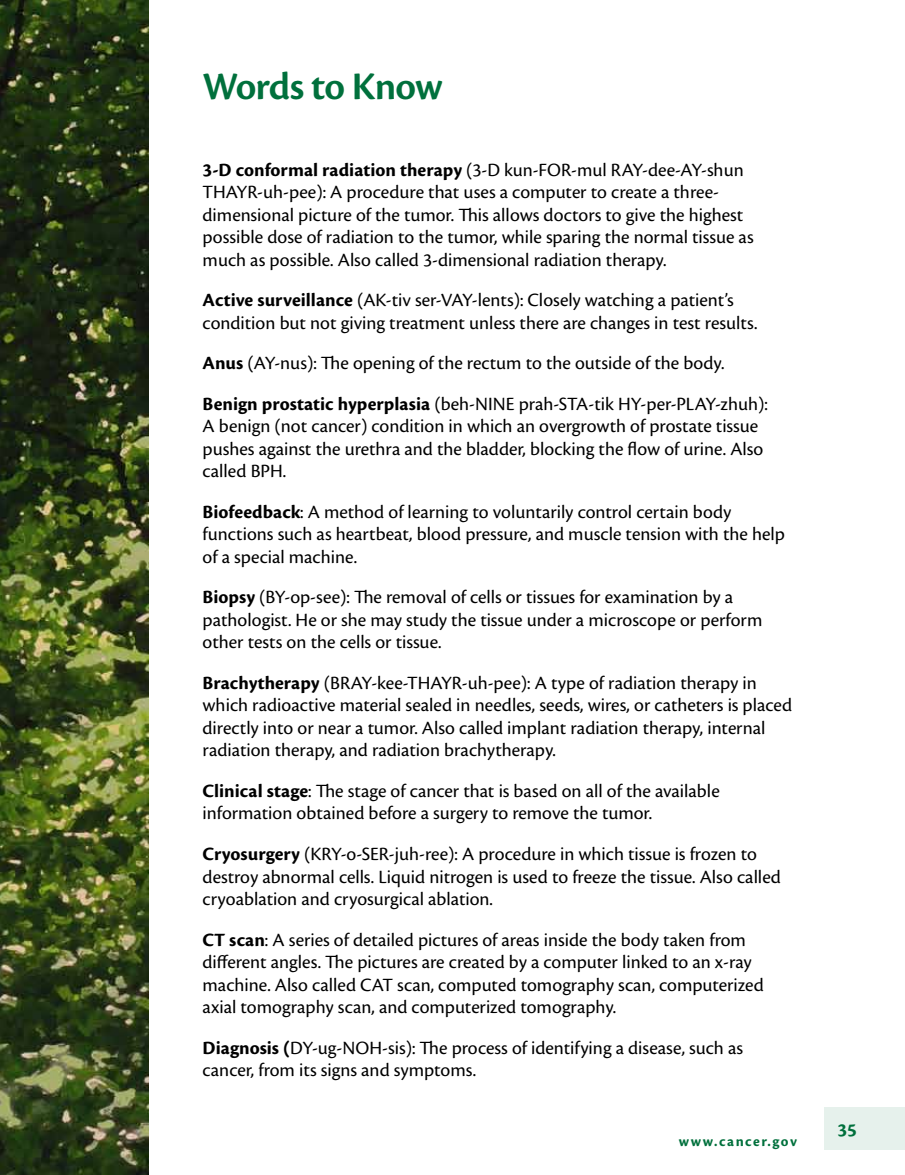
<style>
.page{position:relative;width:905px;height:1175px;background:#fff}
.page>*{position:absolute;margin:0;border:0;box-sizing:border-box;transform-origin:0 0}
.t1{font:600 40.5px "Cronos Pro";letter-spacing:-.02em;color:#00703c}
.t2{font:19.5px/22.5px "Cronos Pro";color:#000}
.t3{font:700 19.5px "Cronos Pro";color:#00703c}
.t4{font:700 15px "Cronos Pro";letter-spacing:.105em;color:#00703c}
.s1{font-weight:700}
</style>
<div class="page">
<div style="left:824px;top:1107px;width:80px;height:42px;background:#e6f1ec"></div>
<img style="left:0;top:0;width:148px;height:1174px">
<h1 class="t1" style="left:202px;top:63px;width:241px">Words to Know</h1>
<p class="t2" style="left:202px;top:158px;width:552px"><span class="s1">3-D conformal radiation therapy</span> (3-D kun-FOR-mul RAY-dee-AY-shun THAYR-uh-pee): A procedure that uses a computer to create a three&shy;dimensional picture of the tumor. This allows doctors to give the highest possible dose of radiation to the tumor, while sparing the normal tissue as much as possible. Also called 3-dimensional radiation therapy.</p>
<p class="t2" style="left:202px;top:289px;width:556px"><span class="s1">Active surveillance</span> (AK-tiv ser-VAY-lents): Closely watching a patient’s condition but not giving treatment unless there are changes in test results.</p>
<p class="t2" style="left:202px;top:343px;width:566px;line-height:40.5px"><span class="s1">Anus</span> (AY-nus): The opening of the rectum to the outside of the body.<br><span class="s1">Benign prostatic hyperplasia</span> (beh-NINE prah-STA-tik HY-per-PLAY-zhuh):</p>
<p class="t2" style="left:202px;top:415px;width:562px">A benign (not cancer) condition in which an overgrowth of prostate tissue pushes against the urethra and the bladder, blocking the flow of urine. Also called BPH.</p>
<p class="t2" style="left:202px;top:500px;width:583px"><span class="s1">Biofeedback</span>: A method of learning to voluntarily control certain body functions such as heartbeat, blood pressure, and muscle tension with the help of a special machine.</p>
<p class="t2" style="left:202px;top:586px;width:561px"><span class="s1">Biopsy</span> (BY-op-see): The removal of cells or tissues for examination by a pathologist. He or she may study the tissue under a microscope or perform other tests on the cells or tissue.</p>
<p class="t2" style="left:202px;top:671px;width:591px"><span class="s1">Brachytherapy</span> (BRAY-kee-THAYR-uh-pee): A type of radiation therapy in which radioactive material sealed in needles, seeds, wires, or catheters is placed directly into or near a tumor. Also called implant radiation therapy, internal radiation therapy, and radiation brachytherapy.</p>
<p class="t2" style="left:202px;top:779px;width:518px"><span class="s1">Clinical stage</span>: The stage of cancer that is based on all of the available information obtained before a surgery to remove the tumor.</p>
<p class="t2" style="left:202px;top:842px;width:580px"><span class="s1">Cryosurgery</span> (KRY-o-SER-juh-ree): A procedure in which tissue is frozen to destroy abnormal cells. Liquid nitrogen is used to freeze the tissue. Also called cryoablation and cryosurgical ablation.</p>
<p class="t2" style="left:202px;top:928px;width:562px"><span class="s1">CT scan</span>: A series of detailed pictures of areas inside the body taken from different angles. The pictures are created by a computer linked to an x-ray machine. Also called CAT scan, computed tomography scan, computerized axial tomography scan, and computerized tomography.</p>
<p class="t2" style="left:202px;top:1036px;width:542px"><span class="s1">Diagnosis (</span>DY-ug-NOH-sis): The process of identifying a disease, such as cancer, from its signs and symptoms.</p>
<p class="t4" style="left:678px;top:1132px;width:120px">www.cancer.gov</p>
<p class="t3" style="left:837px;top:1118px;width:21px">35</p>
</div>
